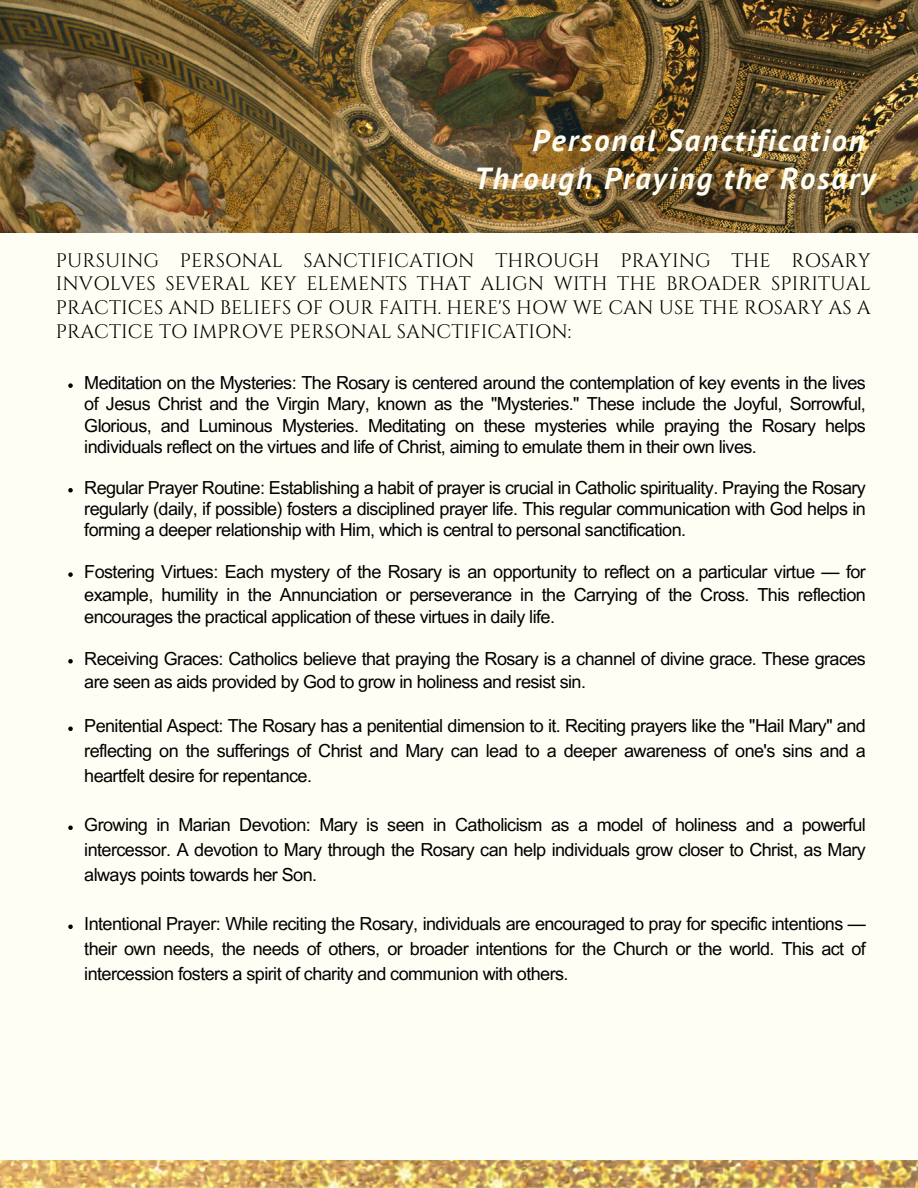
<style>
.page{position:relative;width:918px;height:1188px;background:#fffef5}
.page>*{position:absolute;margin:0;border:0;box-sizing:border-box;transform-origin:0 0}
.t1{font:italic 700 30.45px/37.2px "PT Sans";letter-spacing:.07em;color:#fffef5}
.t2{font:19.5px/23.7px "Cinzel";letter-spacing:.005em;color:#000;text-align:justify}
.t3{font:18px/24.8px "Arial MT Pro";letter-spacing:-.03em;color:#000;text-align:justify}
</style>
<div class="page">
<img style="left:0;top:0;width:918px;height:233px">
<svg style="left:68px;top:383px;width:5px;height:5px"></svg>
<svg style="left:68px;top:488px;width:5px;height:5px"></svg>
<svg style="left:68px;top:572px;width:5px;height:5px"></svg>
<svg style="left:68px;top:659px;width:5px;height:5px"></svg>
<svg style="left:68px;top:727px;width:5px;height:4px"></svg>
<svg style="left:68px;top:826px;width:5px;height:4px"></svg>
<svg style="left:68px;top:925px;width:5px;height:4px"></svg>
<img style="left:0;top:1160px;width:918px;height:28px">
<h2 class="t1" style="left:474px;top:122px;width:403px;text-indent:58px">Personal Sanctification<br>Through Praying the Rosary</h2>
<h1 class="t2" style="left:56px;top:249px;width:816px">PURSUING PERSONAL SANCTIFICATION THROUGH PRAYING THE ROSARY INVOLVES SEVERAL KEY ELEMENTS THAT ALIGN WITH THE BROADER SPIRITUAL PRACTICES AND BELIEFS OF OUR FAITH. HERE'S HOW WE CAN USE THE ROSARY AS A PRACTICE TO IMPROVE PERSONAL SANCTIFICATION:</h1>
<p class="t3" style="left:84px;top:374px;width:783px;line-height:21.3px">Meditation on the Mysteries: The Rosary is centered around the contemplation of key events in the lives of Jesus Christ and the Virgin Mary, known as the "Mysteries." These include the Joyful, Sorrowful, Glorious, and Luminous Mysteries. Meditating on these mysteries while praying the Rosary helps individuals reflect on the virtues and life of Christ, aiming to emulate them in their own lives.</p>
<p class="t3" style="left:84px;top:479px;width:783px;line-height:21.3px">Regular Prayer Routine: Establishing a habit of prayer is crucial in Catholic spirituality. Praying the Rosary regularly (daily, if possible) fosters a disciplined prayer life. This regular communication with God helps in forming a deeper relationship with Him, which is central to personal sanctification.</p>
<p class="t3" style="left:84px;top:563px;width:783px;line-height:22.5px">Fostering Virtues: Each mystery of the Rosary is an opportunity to reflect on a particular virtue — for example, humility in the Annunciation or perseverance in the Carrying of the Cross. This reflection encourages the practical application of these virtues in daily life.</p>
<p class="t3" style="left:84px;top:649px;width:783px;line-height:23.7px">Receiving Graces: Catholics believe that praying the Rosary is a channel of divine grace. These graces are seen as aids provided by God to grow in holiness and resist sin.</p>
<p class="t3" style="left:84px;top:716px;width:783px">Penitential Aspect: The Rosary has a penitential dimension to it. Reciting prayers like the "Hail Mary" and reflecting on the sufferings of Christ and Mary can lead to a deeper awareness of one's sins and a heartfelt desire for repentance.</p>
<p class="t3" style="left:84px;top:815px;width:783px">Growing in Marian Devotion: Mary is seen in Catholicism as a model of holiness and a powerful intercessor. A devotion to Mary through the Rosary can help individuals grow closer to Christ, as Mary always points towards her Son.</p>
<p class="t3" style="left:84px;top:914px;width:783px">Intentional Prayer: While reciting the Rosary, individuals are encouraged to pray for specific intentions — their own needs, the needs of others, or broader intentions for the Church or the world. This act of intercession fosters a spirit of charity and communion with others.</p>
</div>
